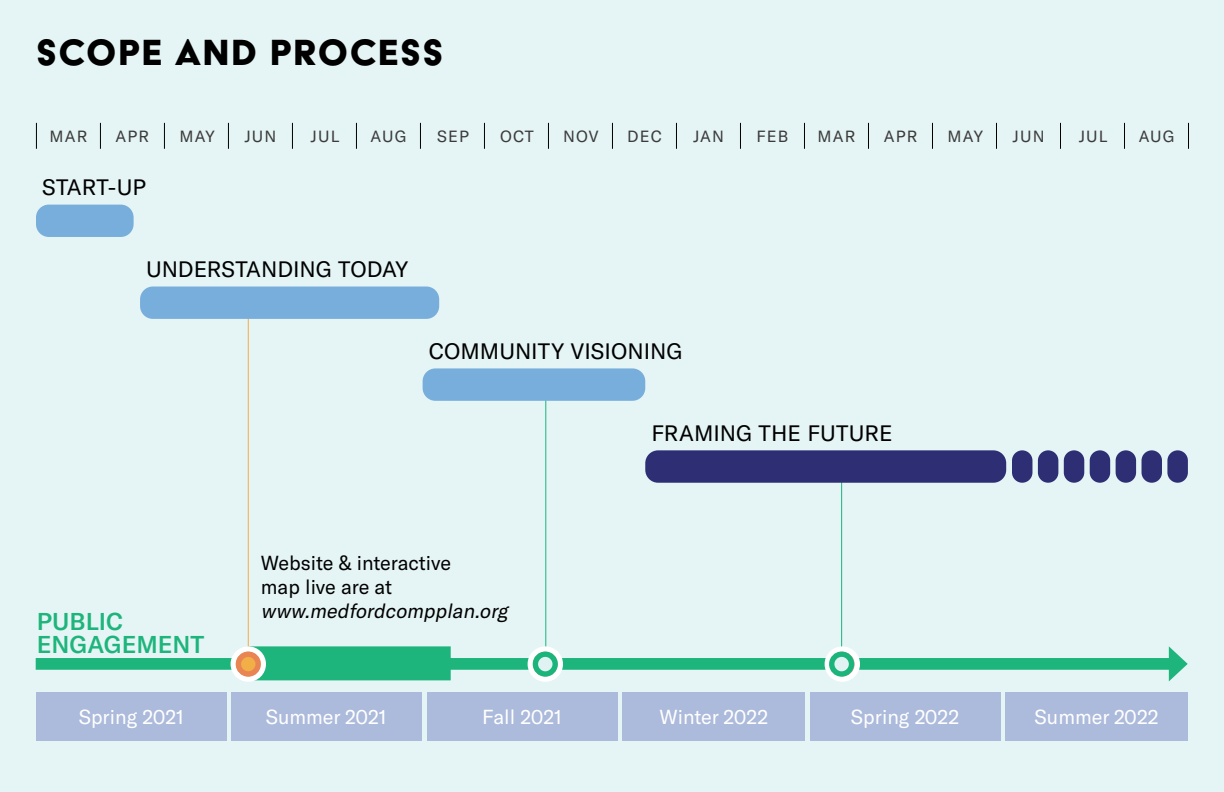
<style>
.page{position:relative;width:1224px;height:792px;background:#e5f4f4}
.page>*{position:absolute;margin:0;border:0;box-sizing:border-box;transform-origin:0 0}
.t1{font:42px "Acier BAT Text Solid";letter-spacing:.025em;color:#000}
.t2{font:500 24px/23.1px "GT America";letter-spacing:.005em;color:#1db57c}
.t3{font:22px "GT America";color:#000}
.t4{font:20px "GT America";color:#fff}
.t5{font:20px/24px "GT America";color:#000}
.t6{font:italic 20px "GT America";color:#000}
.t7{font:16px "GT America";letter-spacing:.075em;color:#3b3b3b}
</style>
<div class="page">
<div style="left:248px;top:646px;width:203px;height:34px;background:#1db57c"></div>
<hr style="left:841px;top:467px;width:1px;height:197px;background:#1db57c">
<hr style="left:545px;top:385px;width:1px;height:279px;background:#1db57c">
<hr style="left:248px;top:303px;width:1px;height:361px;background:#f2ae47">
<svg style="left:36px;top:123px;width:1px;height:26px"></svg>
<svg style="left:100px;top:123px;width:1px;height:26px"></svg>
<svg style="left:164px;top:123px;width:1px;height:26px"></svg>
<svg style="left:228px;top:123px;width:1px;height:26px"></svg>
<svg style="left:292px;top:123px;width:1px;height:26px"></svg>
<svg style="left:356px;top:123px;width:1px;height:26px"></svg>
<svg style="left:420px;top:123px;width:1px;height:26px"></svg>
<svg style="left:484px;top:123px;width:1px;height:26px"></svg>
<svg style="left:548px;top:123px;width:1px;height:26px"></svg>
<svg style="left:612px;top:123px;width:1px;height:26px"></svg>
<svg style="left:676px;top:123px;width:1px;height:26px"></svg>
<svg style="left:740px;top:123px;width:1px;height:26px"></svg>
<svg style="left:804px;top:123px;width:1px;height:26px"></svg>
<svg style="left:868px;top:123px;width:1px;height:26px"></svg>
<svg style="left:932px;top:123px;width:1px;height:26px"></svg>
<svg style="left:996px;top:123px;width:1px;height:26px"></svg>
<svg style="left:1060px;top:123px;width:1px;height:26px"></svg>
<svg style="left:1124px;top:123px;width:1px;height:26px"></svg>
<svg style="left:1188px;top:123px;width:1px;height:26px"></svg>
<div style="left:36px;top:205px;width:98px;height:32px;background:#78aedc;border-radius:13px"></div>
<div style="left:36px;top:692px;width:191px;height:48px;background:#acbadb"></div>
<div style="left:231px;top:692px;width:191px;height:48px;background:#acbadb"></div>
<div style="left:427px;top:692px;width:190px;height:48px;background:#acbadb"></div>
<div style="left:623px;top:692px;width:182px;height:48px;background:#acbadb"></div>
<div style="left:810px;top:692px;width:190px;height:48px;background:#acbadb"></div>
<div style="left:1005px;top:692px;width:183px;height:48px;background:#acbadb"></div>
<div style="left:140px;top:287px;width:299px;height:32px;background:#78aedc;border-radius:13px"></div>
<div style="left:423px;top:368px;width:222px;height:33px;background:#78aedc;border-radius:13px"></div>
<div style="left:645px;top:450px;width:361px;height:33px;background:#2d2e74;border-radius:13px"></div>
<div style="left:1012px;top:450px;width:20px;height:33px;background:#2d2e74;border-radius:10px"></div>
<div style="left:1038px;top:450px;width:20px;height:33px;background:#2d2e74;border-radius:10px"></div>
<div style="left:1064px;top:450px;width:20px;height:33px;background:#2d2e74;border-radius:10px"></div>
<div style="left:1090px;top:450px;width:20px;height:33px;background:#2d2e74;border-radius:10px"></div>
<div style="left:1116px;top:450px;width:20px;height:33px;background:#2d2e74;border-radius:10px"></div>
<div style="left:1142px;top:450px;width:20px;height:33px;background:#2d2e74;border-radius:10px"></div>
<div style="left:1167px;top:450px;width:21px;height:33px;background:#2d2e74;border-radius:10px"></div>
<div style="left:36px;top:658px;width:1140px;height:12px;background:#1db57c"></div>
<svg style="left:1169px;top:646px;width:19px;height:35px"></svg>
<svg style="left:233px;top:649px;width:30px;height:30px"></svg>
<div style="left:231px;top:646px;width:35px;height:36px;border:5px solid #fff;border-radius:50%"></div>
<div style="left:238px;top:654px;width:20px;height:20px;background:#f2ae47;border-radius:50%"></div>
<div style="left:236px;top:652px;width:25px;height:25px;border:5px solid #e98453;border-radius:50%"></div>
<svg style="left:530px;top:649px;width:30px;height:30px"></svg>
<div style="left:528px;top:646px;width:35px;height:36px;border:5px solid #fff;border-radius:50%"></div>
<svg style="left:535px;top:654px;width:20px;height:20px"></svg>
<div style="left:533px;top:652px;width:25px;height:25px;border:5px solid #1bb57c;border-radius:50%"></div>
<svg style="left:827px;top:649px;width:30px;height:30px"></svg>
<div style="left:825px;top:646px;width:35px;height:36px;border:5px solid #fff;border-radius:50%"></div>
<svg style="left:832px;top:654px;width:20px;height:20px"></svg>
<div style="left:829px;top:652px;width:25px;height:25px;border:5px solid #1bb57c;border-radius:50%"></div>
<h1 class="t1" style="left:36px;top:31px;width:409px">SCOPE AND PROCESS</h1>
<p class="t7" style="left:49px;top:127px;width:39px">MAR</p>
<p class="t7" style="left:116px;top:127px;width:35px">APR</p>
<p class="t7" style="left:179px;top:127px;width:37px">MAY</p>
<p class="t7" style="left:244px;top:127px;width:34px">JUN</p>
<p class="t7" style="left:311px;top:127px;width:30px">JUL</p>
<p class="t7" style="left:371px;top:127px;width:37px">AUG</p>
<p class="t7" style="left:437px;top:127px;width:33px">SEP</p>
<p class="t7" style="left:500px;top:127px;width:35px">OCT</p>
<p class="t7" style="left:563px;top:127px;width:37px">NOV</p>
<p class="t7" style="left:627px;top:127px;width:36px">DEC</p>
<p class="t7" style="left:693px;top:127px;width:32px">JAN</p>
<p class="t7" style="left:757px;top:127px;width:34px">FEB</p>
<p class="t7" style="left:818px;top:127px;width:39px">MAR</p>
<p class="t7" style="left:884px;top:127px;width:35px">APR</p>
<p class="t7" style="left:947px;top:127px;width:37px">MAY</p>
<p class="t7" style="left:1012px;top:127px;width:34px">JUN</p>
<p class="t7" style="left:1079px;top:127px;width:30px">JUL</p>
<p class="t7" style="left:1139px;top:127px;width:37px">AUG</p>
<p class="t3" style="left:42px;top:174px;width:105px">START-UP</p>
<p class="t3" style="left:146px;top:256px;width:264px">UNDERSTANDING TODAY</p>
<p class="t3" style="left:429px;top:338px;width:255px">COMMUNITY VISIONING</p>
<p class="t3" style="left:651px;top:420px;width:243px">FRAMING THE FUTURE</p>
<p class="t2" style="left:37px;top:609px;width:169px">PUBLIC<br>ENGAGEMENT</p>
<p class="t5" style="left:261px;top:551px;width:192px">Website &amp; interactive map live are at</p>
<p class="t6" style="left:261px;top:599px;width:253px">www.medfordcompplan.org</p>
<p class="t4" style="left:79px;top:705px;width:107px">Spring 2021</p>
<p class="t4" style="left:266px;top:705px;width:122px">Summer 2021</p>
<p class="t4" style="left:482px;top:705px;width:81px">Fall 2021</p>
<p class="t4" style="left:660px;top:705px;width:110px">Winter 2022</p>
<p class="t4" style="left:851px;top:705px;width:110px">Spring 2022</p>
<p class="t4" style="left:1035px;top:705px;width:126px">Summer 2022</p>
</div>
